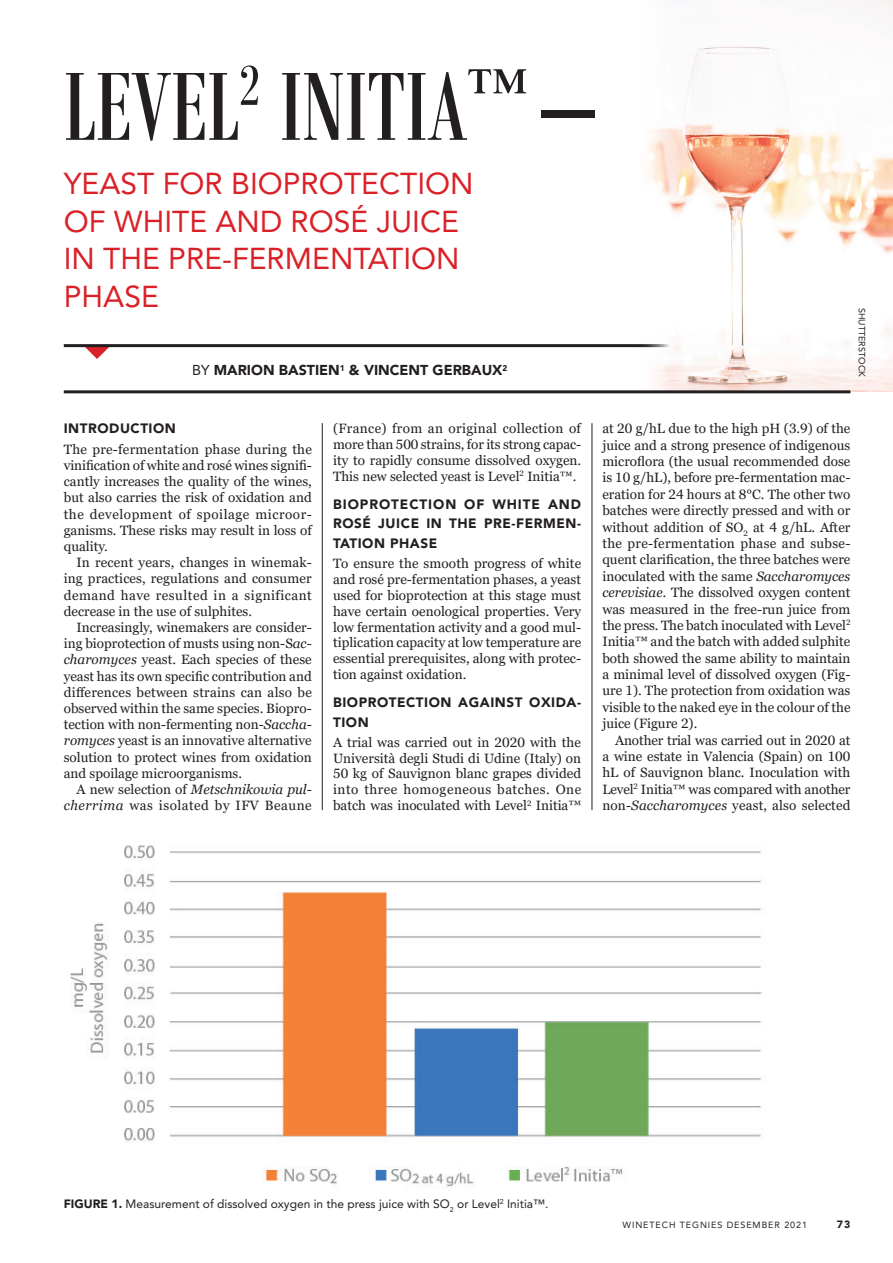
<style>
.page{position:relative;width:893px;height:1263px;background:#fff}
.page>*{position:absolute;margin:0;border:0;box-sizing:border-box;transform-origin:0 0}
.t1{font:105px "Bodoni MT Condensed";color:#231f20}
.t2{font:30px/37.5px "Avenir LT Std";color:#da2128}
.t3{font:900 14.25px "Avenir LT Std";color:#231f20}
.t4{font:13.5px/16.4px "Georgia Pro";color:#231f20;text-align:justify}
.t5{font:900 13.5px/19.6px "Avenir LT Std";letter-spacing:.04em;color:#231f20;text-align:justify}
.t6{font:13.5px/16.2px "Georgia Pro";letter-spacing:.035em;color:#231f20;text-align:right}
.t7{font:12px "Avenir LT Std";color:#231f20}
.t8{font:900 10.5px "Avenir LT Std";color:#231f20}
.t9{font:9px "Avenir LT";letter-spacing:.1em;color:#231f20}
.t10{font:9px "Avenir LT Std";color:#231f20}
.s1{font-weight:400}
.s2{font-style:italic}
.s3{font-weight:900}
</style>
<div class="page">
<svg style="left:85px;top:347px;width:24px;height:12px"></svg>
<hr style="left:64px;top:344px;width:786px;height:3px;background:#231f20">
<img style="left:70px;top:845px;width:692px;height:342px">
<hr style="left:322px;top:423px;width:1px;height:387px;background:#231f20">
<hr style="left:592px;top:423px;width:1px;height:387px;background:#231f20">
<img style="left:636px;top:0;width:257px;height:392px">
<hr style="left:64px;top:390px;width:786px;height:3px;background:#231f20">
<h1 class="t1" style="left:64px;top:44px;width:532px">LEVEL<sup>2</sup> INITIA<sup>™</sup> –</h1>
<h2 class="t2" style="left:64px;top:165px;width:411px">YEAST FOR BIOPROTECTION<br>OF WHITE AND ROSÉ JUICE<br>IN THE PRE-FERMENTATION<br>PHASE</h2>
<p class="t3" style="left:192px;top:362px;width:317px"><span class="s1">BY</span> MARION BASTIEN<sup>1</sup> &amp; VINCENT GERBAUX<sup>2</sup></p>
<p class="t10" style="left:867px;top:308px;width:70px;rotate:90deg">SHUTTERSTOCK</p>
<p class="t5" style="left:64px;top:419px;width:114px">INTRODUCTION</p>
<p class="t4" style="left:64px;top:441px;width:250px">The pre-fermentation phase during the vinification of white and rosé wines signifi&shy;cantly increases the quality of the wines, but also carries the risk of oxidation and the development of spoilage microor&shy;ganisms. These risks may result in loss of quality.</p>
<p class="t4" style="left:64px;top:555px;width:250px;text-indent:13px">In recent years, changes in winemak&shy;ing practices, regulations and consumer demand have resulted in a significant decrease in the use of sulphites.</p>
<p class="t4" style="left:64px;top:620px;width:250px;text-indent:13px">Increasingly, winemakers are consider&shy;ing bioprotection of musts using non-S<span class="s2">ac&shy;charomyces</span> yeast. Each species of these yeast has its own specific contribution and differences between strains can also be observed within the same species. Biopro&shy;tection with non-fermenting non-<span class="s2">Saccha&shy;romyces</span> yeast is an innovative alternative solution to protect wines from oxidation and spoilage microorganisms.</p>
<p class="t6" style="left:64px;top:782px;width:250px">A new selection of <span class="s2">Metschnikowia pul&shy;cherrima</span> was isolated by IFV Beaune</p>
<p class="t4" style="left:333px;top:421px;width:250px;line-height:15.9px">(France) from an original collection of more than 500 strains, for its strong capac&shy;ity to rapidly consume dissolved oxygen.<br>This new selected yeast is Level<sup>2</sup> Initia™.</p>
<p class="t5" style="left:333px;top:494px;width:250px">BIOPROTECTION OF WHITE AND ROSÉ JUICE IN THE PRE-FERMEN-TATION PHASE</p>
<p class="t4" style="left:333px;top:556px;width:250px;line-height:15.9px">To ensure the smooth progress of white and rosé pre-fermentation phases, a yeast used for bioprotection at this stage must have certain oenological properties. Very low fermentation activity and a good mul&shy;tiplication capacity at low temperature are essential prerequisites, along with protec&shy;tion against oxidation.</p>
<p class="t5" style="left:333px;top:692px;width:250px">BIOPROTECTION AGAINST OXIDA-<br>TION</p>
<p class="t4" style="left:333px;top:735px;width:250px;line-height:15.9px">A trial was carried out in 2020 with the Università degli Studi di Udine (Italy) on 50 kg of Sauvignon blanc grapes divided into three homogeneous batches. One batch was inoculated with Level<sup>2</sup> Initia™</p>
<p class="t4" style="left:602px;top:421px;width:250px">at 20 g/hL due to the high pH (3.9) of the juice and a strong presence of indigenous microflora (the usual recommended dose is 10 g/hL), before pre-fermentation mac&shy;eration for 24 hours at 8°C. The other two batches were directly pressed and with or without addition of SO<sub>2</sub> at 4 g/hL. After the pre-fermentation phase and subse&shy;quent clarification, the three batches were inoculated with the same <span class="s2">Saccharomyces cerevisiae.</span> The dissolved oxygen content was measured in the free-run juice from the press. The batch inoculated with Level<sup>2<br></sup>Initia™ and the batch with added sulphite both showed the same ability to maintain a minimal level of dissolved oxygen (Fig&shy;ure 1). The protection from oxidation was visible to the naked eye in the colour of the juice (Figure 2).</p>
<p class="t4" style="left:602px;top:732px;width:250px;text-indent:13px">Another trial was carried out in 2020 at a wine estate in Valencia (Spain) on 100 hL of Sauvignon blanc. Inoculation with Level<sup>2</sup> Initia™ was compared with another non-<span class="s2">Saccharomyces</span> yeast, also selected</p>
<p class="t7" style="left:64px;top:1196px;width:486px"><span class="s3">FIGURE 1.</span> Measurement of dissolved oxygen in the press juice with SO<sub>2</sub> or Level<sup>2</sup> Initia™.</p>
<p class="t9" style="left:622px;top:1220px;width:186px">WINETECH TEGNIES DESEMBER 2021</p>
<p class="t8" style="left:837px;top:1218px;width:15px">73</p>
</div>
